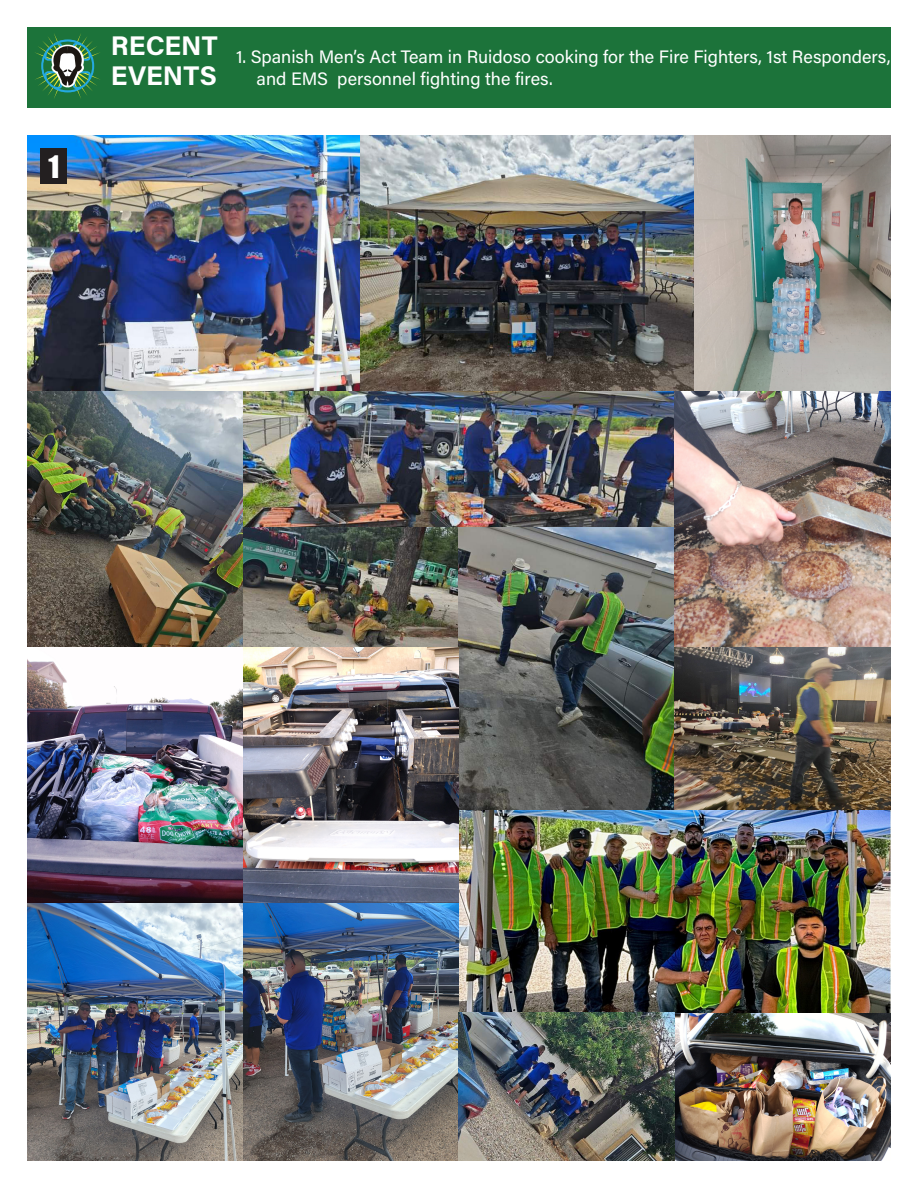
<style>
.page{position:relative;width:918px;height:1188px;background:#fff}
.page>*{position:absolute;margin:0;border:0;box-sizing:border-box;transform-origin:0 0}
.t1{font:28.5px "Impact";color:#fff}
.t2{font:700 27px/30px "Acumin Pro";letter-spacing:.005em;color:#fff}
.t3{font:18px/21.6px "Acumin Pro";color:#fff}
</style>
<div class="page">
<div style="left:27px;top:27px;width:864px;height:81px;background:#1c733a"></div>
<svg style="left:35px;top:34px;width:65px;height:64px"></svg>
<img style="left:27px;top:135px;width:864px;height:257px">
<img style="left:243px;top:392px;width:431px;height:135px">
<img style="left:243px;top:527px;width:216px;height:633px">
<img style="left:27px;top:391px;width:216px;height:769px">
<img style="left:459px;top:527px;width:215px;height:283px">
<img style="left:674px;top:391px;width:217px;height:419px">
<img style="left:459px;top:810px;width:432px;height:350px">
<div style="left:40px;top:148px;width:28px;height:36px;background:#231f20"></div>
<p class="t1" style="left:49px;top:144px;width:12px">1</p>
<p class="t2" style="left:111px;top:29px;width:108px">RECENT<br>EVENTS</p>
<p class="t3" style="left:256px;top:45px;width:635px;text-indent:-20px">1. Spanish Men’s Act Team in Ruidoso cooking for the Fire Fighters, 1st Responders, and EMS personnel fighting the fires.</p>
</div>
